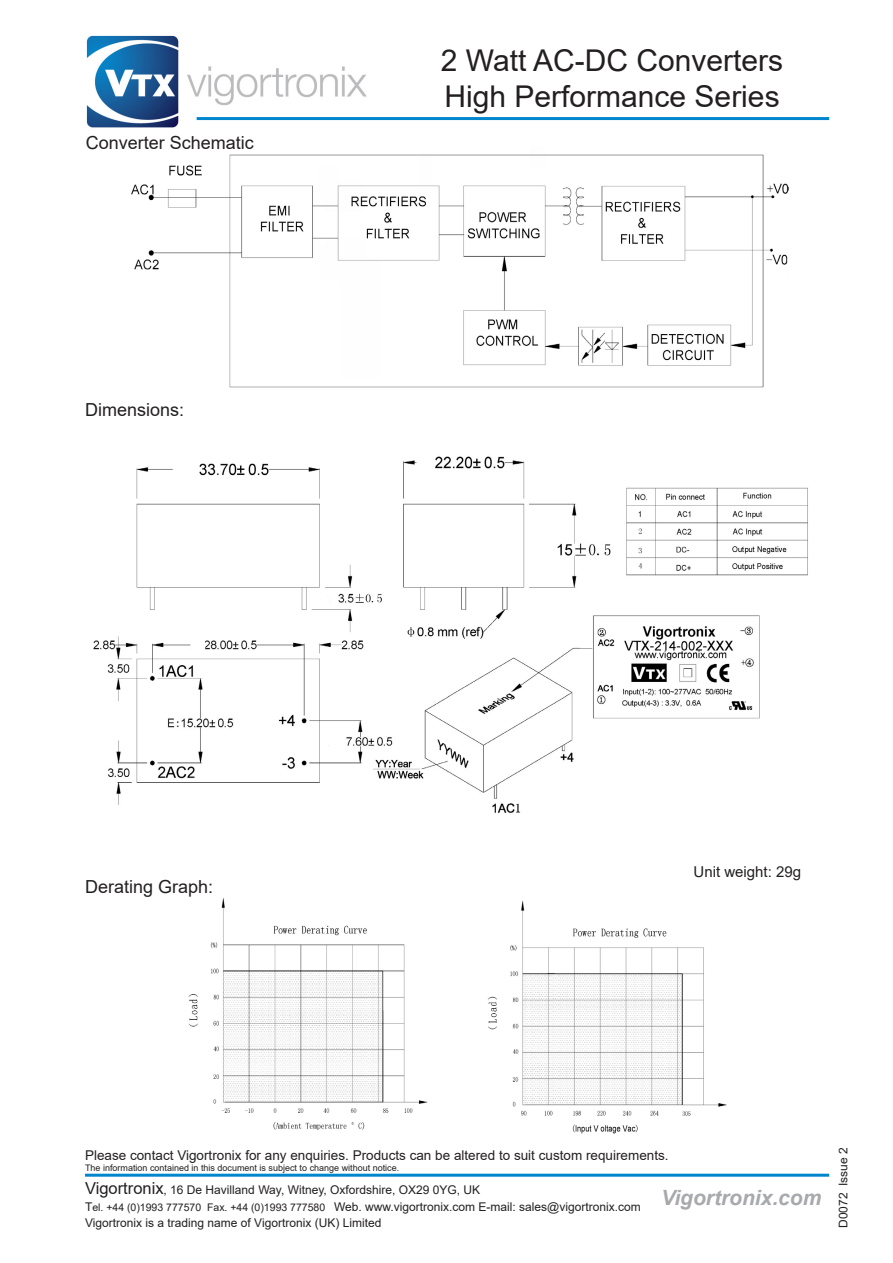
<style>
.page{position:relative;width:893px;height:1263px;background:#fff}
.page>*{position:absolute;margin:0;border:0;box-sizing:border-box;transform-origin:0 0}
.t1{font:30px "Arial";color:#231f20}
.t2{font:italic 700 21px "Arial";color:#a8a9ad}
.t3{font:18px "Arial";color:#231f20}
.t4{font:15px "Arial";color:#231f20}
.t5{font:13.5px "Arial";color:#231f20}
.t6{font:12px/16.5px "Arial";color:#231f20}
.t7{font:9px "Arial";color:#231f20}
.s1{font-size:16.5px}
.s2{font-size:10.5px}
</style>
<div class="page">
<img style="left:86px;top:35px;width:282px;height:93px">
<hr style="left:197px;top:117px;width:632px;height:3px;background:#0086cc">
<hr style="left:85px;top:1174px;width:744px;height:3px;background:#0086cc">
<img style="left:188px;top:898px;width:539px;height:236px">
<img style="left:131px;top:154px;width:658px;height:234px">
<img style="left:93px;top:456px;width:715px;height:357px">
<p class="t3" style="left:86px;top:131px;width:170px">Converter Schematic</p>
<p class="t3" style="left:85px;top:397px;width:101px">Dimensions:</p>
<p class="t1" style="left:441px;top:40px;width:344px">2 Watt AC-DC Converters</p>
<p class="t1" style="left:444px;top:76px;width:337px">High Performance Series</p>
<p class="t3" style="left:85px;top:874px;width:130px">Derating Graph:</p>
<p class="t4" style="left:694px;top:862px;width:109px">Unit weight: 29g</p>
<p class="t5" style="left:85px;top:1146px;width:585px">Please contact Vigortronix for any enquiries. Products can be altered to suit custom requirements.</p>
<p class="t7" style="left:85px;top:1161px;width:316px">The information contained in this document is subject to change without notice.</p>
<p class="t6" style="left:85px;top:1182px;width:557px"><span class="s1">Vigortronix</span>, 16 De Havilland Way, Witney, Oxfordshire, OX29 0YG, UK<br>T<span class="s2">el. +44 (0)1993 777570 Fax. +44 (0)1993 777580</span> Web. www.vigortronix.com E-mail: sales@vigortronix.com<br>Vigortronix is a trading name of Vigortronix (UK) Limited</p>
<h2 class="t2" style="left:661px;top:1183px;width:162px">Vigortronix.com</h2>
<p class="t6" style="left:835px;top:1228px;width:82px;rotate:-90deg">D0072 Issue 2</p>
</div>
